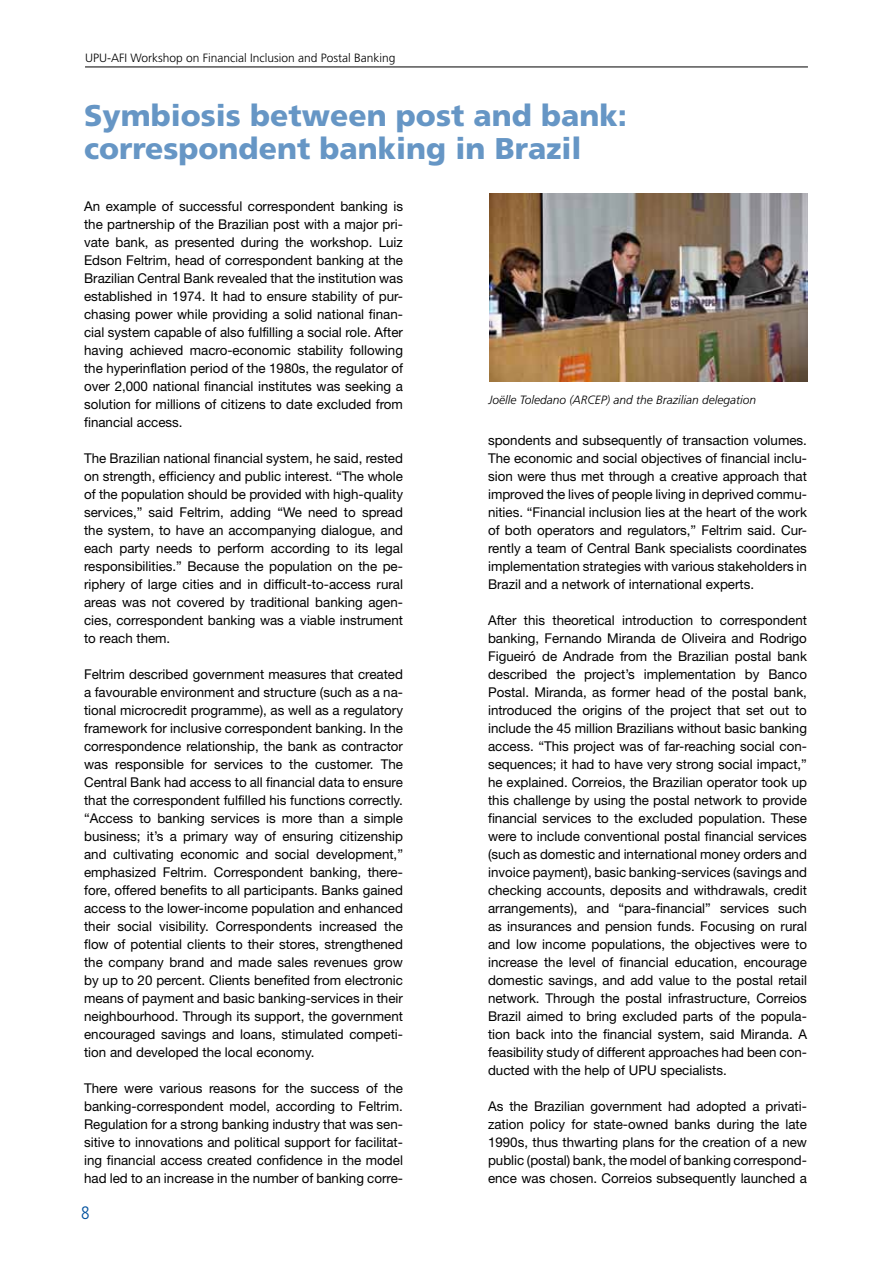
<style>
.page{position:relative;width:893px;height:1263px;background:#fff}
.page>*{position:absolute;margin:0;border:0;box-sizing:border-box;transform-origin:0 0}
.t1{font:900 30px/33px "Frutiger";color:#6696c5}
.t2{font:300 condensed 18px "Frutiger";color:#00519e}
.t3{font:13.5px/18px "Helvetica Neue";color:#000;text-align:justify}
.t4{font:300 12px "Frutiger";color:#000}
.t5{font:italic 300 12px "Frutiger";color:#000}
</style>
<div class="page">
<hr style="left:85px;top:67px;width:723px;height:1px;background:#000">
<img style="left:489px;top:193px;width:319px;height:188px">
<p class="t4" style="left:85px;top:51px;width:312px">UPU-AFI Workshop on Financial Inclusion and Postal Banking</p>
<h1 class="t1" style="left:84px;top:99px;width:544px">Symbiosis between post and bank: correspondent banking in Brazil</h1>
<p class="t3" style="left:84px;top:197px;width:320px">An example of successful correspondent banking is the partnership of the Brazilian post with a major pri&shy;vate bank, as presented during the workshop. Luiz Edson Feltrim, head of correspondent banking at the Brazilian Central Bank revealed that the institution was established in 1974. It had to ensure stability of pur&shy;chasing power while providing a solid national finan&shy;cial system capable of also fulfilling a social role. After having achieved macro-economic stability following the hyperinflation period of the 1980s, the regulator of over 2,000 national financial institutes was seeking a solution for millions of citizens to date excluded from financial access.</p>
<p class="t3" style="left:84px;top:449px;width:320px">The Brazilian national financial system, he said, rested on strength, efficiency and public interest. “The whole of the population should be provided with high-quality services,” said Feltrim, adding “We need to spread the system, to have an accompanying dialogue, and each party needs to perform according to its legal responsibilities.” Because the population on the pe&shy;riphery of large cities and in difficult-to-access rural areas was not covered by traditional banking agen&shy;cies, correspondent banking was a viable instrument to reach them.</p>
<p class="t3" style="left:84px;top:665px;width:320px">Feltrim described government measures that created a favourable environment and structure (such as a na&shy;tional microcredit programme), as well as a regulatory framework for inclusive correspondent banking. In the correspondence relationship, the bank as contractor was responsible for services to the customer. The Central Bank had access to all financial data to ensure that the correspondent fulfilled his functions correctly. “Access to banking services is more than a simple business; it’s a primary way of ensuring citizenship and cultivating economic and social development,” emphasized Feltrim. Correspondent banking, there&shy;fore, offered benefits to all participants. Banks gained access to the lower-income population and enhanced their social visibility. Correspondents increased the flow of potential clients to their stores, strengthened the company brand and made sales revenues grow by up to 20 percent. Clients benefited from electronic means of payment and basic banking-services in their neighbourhood. Through its support, the government encouraged savings and loans, stimulated competi&shy;tion and developed the local economy.</p>
<p class="t3" style="left:84px;top:1079px;width:320px">There were various reasons for the success of the banking-correspondent model, according to Feltrim.<br>Regulation for a strong banking industry that was sen&shy;sitive to innovations and political support for facilitat&shy;ing financial access created confidence in the model had led to an increase in the number of banking corre-</p>
<h2 class="t2" style="left:81px;top:1203px;width:10px">8</h2>
<p class="t5" style="left:489px;top:393px;width:269px">Joëlle Toledano (ARCEP) and the Brazilian delegation</p>
<p class="t3" style="left:488px;top:431px;width:320px">spondents and subsequently of transaction volumes.<br>The economic and social objectives of financial inclu&shy;sion were thus met through a creative approach that improved the lives of people living in deprived commu&shy;nities. “Financial inclusion lies at the heart of the work of both operators and regulators,” Feltrim said. Cur&shy;rently a team of Central Bank specialists coordinates implementation strategies with various stakeholders in Brazil and a network of international experts.</p>
<p class="t3" style="left:488px;top:611px;width:320px">After this theoretical introduction to correspondent banking, Fernando Miranda de Oliveira and Rodrigo Figueiró de Andrade from the Brazilian postal bank described the project’s implementation by Banco Postal. Miranda, as former head of the postal bank, introduced the origins of the project that set out to include the 45 million Brazilians without basic banking access. “This project was of far-reaching social con&shy;sequences; it had to have very strong social impact,” he explained. Correios, the Brazilian operator took up this challenge by using the postal network to provide financial services to the excluded population. These were to include conventional postal financial services (such as domestic and international money orders and invoice payment), basic banking-services (savings and checking accounts, deposits and withdrawals, credit arrangements), and “para-financial” services such as insurances and pension funds. Focusing on rural and low income populations, the objectives were to increase the level of financial education, encourage domestic savings, and add value to the postal retail network. Through the postal infrastructure, Correios Brazil aimed to bring excluded parts of the popula&shy;tion back into the financial system, said Miranda. A feasibility study of different approaches had been con&shy;ducted with the help of UPU specialists.</p>
<p class="t3" style="left:488px;top:1097px;width:320px">As the Brazilian government had adopted a privati&shy;zation policy for state-owned banks during the late 1990s, thus thwarting plans for the creation of a new public (postal) bank, the model of banking correspond&shy;ence was chosen. Correios subsequently launched a</p>
</div>
